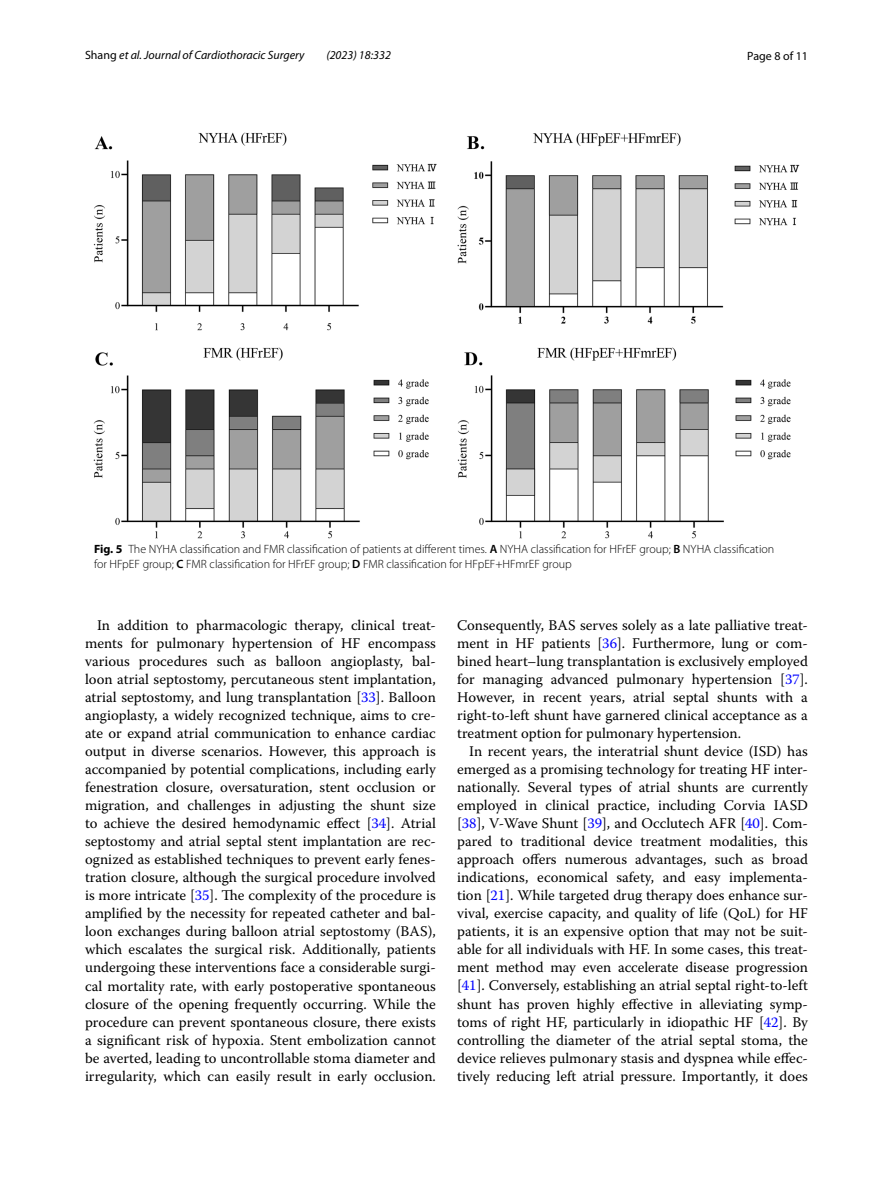
<style>
.page{position:relative;width:893px;height:1187px;background:#fff}
.page>*{position:absolute;margin:0;border:0;box-sizing:border-box;transform-origin:0 0}
.t1{font:14.7px/18px "Warnock Pro";color:#000;text-align:justify}
.t2{font:300 12px/15px "Myriad Pro";color:#000}
.t3{font:italic 12px "Myriad Pro";color:#000}
.t4{font:12px "Myriad Pro";color:#000}
.s1{font-style:normal}
.s2{font-weight:700}
.s3{font-weight:600}
.s4{color:#00f}
</style>
<div class="page">
<img style="left:94px;top:133px;width:705px;height:405px">
<p class="t3" style="left:85px;top:48px;width:221px"><span class="s1">Shang</span> et al. Journal of Cardiothoracic Surgery</p>
<p class="t3" style="left:326px;top:48px;width:66px">(2023) 18:332</p>
<p class="t4" style="left:747px;top:48px;width:62px">Page 8 of 11</p>
<p class="t2" style="left:94px;top:542px;width:682px"><span class="s2">Fig. 5</span> The NYHA classification and FMR classification of patients at different times. <span class="s3">A</span> NYHA classification for HFrEF group; <span class="s3">B</span> NYHA classification for HFpEF group; <span class="s3">C</span> FMR classification for HFrEF group; <span class="s3">D</span> FMR classification for HFpEF+HFmrEF group</p>
<p class="t1" style="left:85px;top:616px;width:352px;text-indent:12px">In addition to pharmacologic therapy, clinical treat&shy;ments for pulmonary hypertension of HF encompass various procedures such as balloon angioplasty, bal&shy;loon atrial septostomy, percutaneous stent implantation, atrial septostomy, and lung transplantation [<span class="s4">33</span>]. Balloon angioplasty, a widely recognized technique, aims to cre&shy;ate or expand atrial communication to enhance cardiac output in diverse scenarios. However, this approach is accompanied by potential complications, including early fenestration closure, oversaturation, stent occlusion or migration, and challenges in adjusting the shunt size to achieve the desired hemodynamic effect [<span class="s4">34</span>]. Atrial septostomy and atrial septal stent implantation are rec&shy;ognized as established techniques to prevent early fenes&shy;tration closure, although the surgical procedure involved is more intricate [<span class="s4">35</span>]. The complexity of the procedure is amplified by the necessity for repeated catheter and bal&shy;loon exchanges during balloon atrial septostomy (BAS), which escalates the surgical risk. Additionally, patients undergoing these interventions face a considerable surgi&shy;cal mortality rate, with early postoperative spontaneous closure of the opening frequently occurring. While the procedure can prevent spontaneous closure, there exists a significant risk of hypoxia. Stent embolization cannot be averted, leading to uncontrollable stoma diameter and irregularity, which can easily result in early occlusion.</p>
<p class="t1" style="left:457px;top:616px;width:352px">Consequently, BAS serves solely as a late palliative treat&shy;ment in HF patients [<span class="s4">36</span>]. Furthermore, lung or com&shy;bined heart–lung transplantation is exclusively employed for managing advanced pulmonary hypertension [<span class="s4">37</span>].<br>However, in recent years, atrial septal shunts with a right-to-left shunt have garnered clinical acceptance as a treatment option for pulmonary hypertension.</p>
<p class="t1" style="left:457px;top:742px;width:352px;text-indent:12px">In recent years, the interatrial shunt device (ISD) has emerged as a promising technology for treating HF inter&shy;nationally. Several types of atrial shunts are currently employed in clinical practice, including Corvia IASD [<span class="s4">38</span>], V-Wave Shunt [<span class="s4">39</span>], and Occlutech AFR [<span class="s4">40</span>]. Com&shy;pared to traditional device treatment modalities, this approach offers numerous advantages, such as broad indications, economical safety, and easy implementa&shy;tion [<span class="s4">21</span>]. While targeted drug therapy does enhance sur&shy;vival, exercise capacity, and quality of life (QoL) for HF patients, it is an expensive option that may not be suit&shy;able for all individuals with HF. In some cases, this treat&shy;ment method may even accelerate disease progression [<span class="s4">41</span>]. Conversely, establishing an atrial septal right-to-left shunt has proven highly effective in alleviating symp&shy;toms of right HF, particularly in idiopathic HF [<span class="s4">42</span>]. By controlling the diameter of the atrial septal stoma, the device relieves pulmonary stasis and dyspnea while effec&shy;tively reducing left atrial pressure. Importantly, it does</p>
</div>
